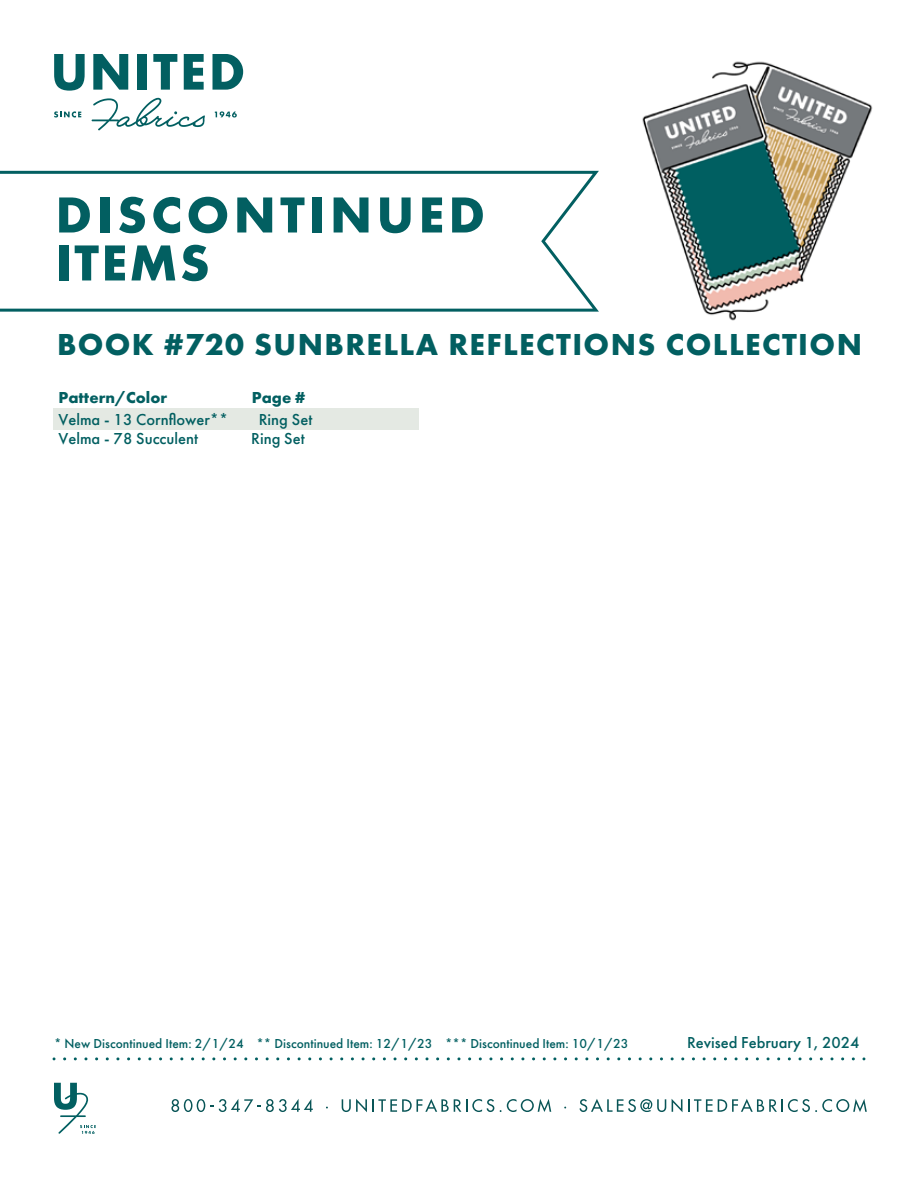
<style>
.page{position:relative;width:918px;height:1188px;background:#fff}
.page>*{position:absolute;margin:0;border:0;box-sizing:border-box;transform-origin:0 0}
.t1{font:700 52.5px/48px "Futura PT";letter-spacing:.08em;color:#025f61}
.t2{font:700 31.5px "Futura PT";letter-spacing:.045em;color:#025f61}
.t3{font:500 16.5px "Futura PT";color:#025f61}
.t4{font:700 16.5px "Futura PT";color:#025f61}
.t5{font:500 13.5px "Futura PT";color:#025f61}
</style>
<div class="page">
<div style="left:54px;top:408px;width:365px;height:22px;background:#e4e9e3"></div>
<svg style="left:65px;top:1057px;width:800px;height:3px"></svg>
<svg style="left:171px;top:1099px;width:142px;height:13px"></svg>
<svg style="left:342px;top:1099px;width:152px;height:13px"></svg>
<svg style="left:500px;top:1099px;width:51px;height:13px"></svg>
<svg style="left:579px;top:1099px;width:87px;height:13px"></svg>
<svg style="left:672px;top:1099px;width:10px;height:13px"></svg>
<svg style="left:688px;top:1099px;width:179px;height:13px"></svg>
<svg style="left:54px;top:1083px;width:42px;height:51px"></svg>
<svg style="left:54px;top:54px;width:31px;height:37px"></svg>
<svg style="left:93px;top:54px;width:35px;height:36px"></svg>
<div style="left:138px;top:54px;width:9px;height:36px;background:#025f61"></div>
<svg style="left:153px;top:54px;width:24px;height:36px"></svg>
<svg style="left:184px;top:54px;width:20px;height:36px"></svg>
<svg style="left:213px;top:54px;width:30px;height:36px"></svg>
<svg style="left:54px;top:111px;width:27px;height:7px"></svg>
<svg style="left:215px;top:111px;width:22px;height:7px"></svg>
<svg style="left:92px;top:98px;width:113px;height:32px"></svg>
<svg style="left:0;top:170px;width:599px;height:142px"></svg>
<img style="left:642px;top:61px;width:231px;height:260px">
<h1 class="t1" style="left:56px;top:190px;width:431px">DISCONTINUED<br>ITEMS</h1>
<h2 class="t2" style="left:57px;top:325px;width:807px">BOOK #720 SUNBRELLA REFLECTIONS COLLECTION</h2>
<p class="t4" style="left:58px;top:387px;width:110px">Pattern/Color</p>
<p class="t4" style="left:252px;top:387px;width:55px">Page #</p>
<p class="t3" style="left:58px;top:409px;width:171px">Velma - 13 Cornflower**</p>
<p class="t3" style="left:259px;top:409px;width:55px">Ring Set</p>
<p class="t3" style="left:58px;top:429px;width:141px">Velma - 78 Succulent</p>
<p class="t3" style="left:251px;top:429px;width:55px">Ring Set</p>
<p class="t5" style="left:54px;top:1036px;width:576px">* New Discontinued Item: 2/1/24 ** Discontinued Item: 12/1/23 *** Discontinued Item: 10/1/23</p>
<p class="t3" style="left:687px;top:1032px;width:174px">Revised February 1, 2024</p>
</div>
